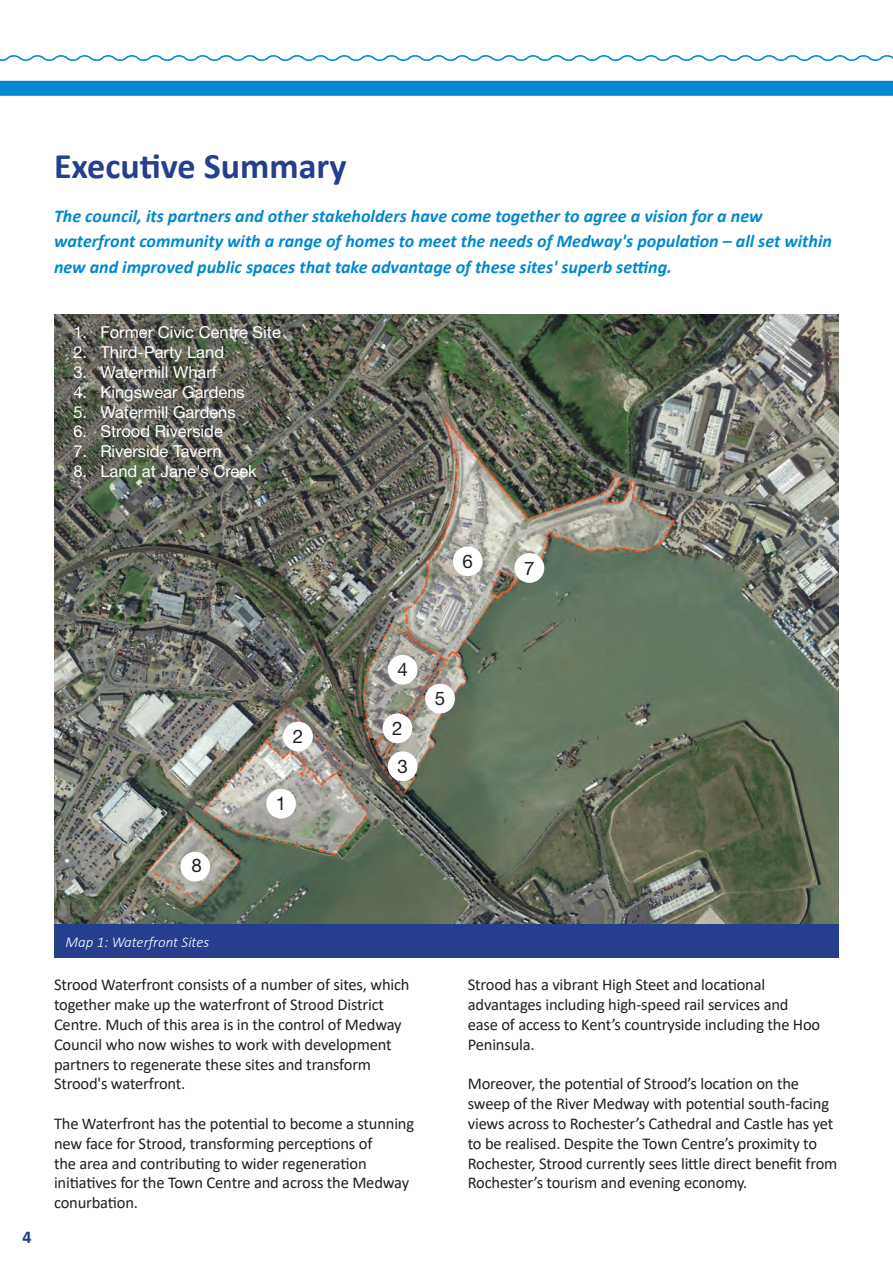
<style>
.page{position:relative;width:893px;height:1263px;background:#fff}
.page>*{position:absolute;margin:0;border:0;box-sizing:border-box;transform-origin:0 0}
.t1{font:700 36px "Calibri";color:#253f8e}
.t2{font:18.75px "Helvetica Neue LT Std";color:#231f20}
.t3{font:italic 700 18px/25.5px "Calibri";color:#0089cf}
.t4{font:700 18px "Calibri";color:#253f8e}
.copy{font:16.5px/19.8px "Calibri";letter-spacing:-.01em;color:#231f20}
.t5{font:16.5px "Helvetica Neue LT Std";color:#fff}
.t6{font:italic 300 15px "Calibri";color:#fff}
</style>
<div class="page">
<svg style="left:0;top:55px;width:893px;height:6px"></svg>
<div style="left:0;top:81px;width:893px;height:15px;background:#0089cf"></div>
<img style="left:54px;top:315px;width:785px;height:609px">
<div style="left:54px;top:924px;width:785px;height:34px;background:#253f8e"></div>
<div style="left:266px;top:789px;width:30px;height:29px;background:#fff;border-radius:50%"></div>
<div style="left:283px;top:722px;width:30px;height:29px;background:#fff;border-radius:50%"></div>
<div style="left:388px;top:751px;width:29px;height:30px;background:#fff;border-radius:50%"></div>
<div style="left:425px;top:684px;width:30px;height:29px;background:#fff;border-radius:50%"></div>
<div style="left:453px;top:546px;width:30px;height:30px;background:#fff;border-radius:50%"></div>
<div style="left:515px;top:553px;width:29px;height:30px;background:#fff;border-radius:50%"></div>
<div style="left:388px;top:655px;width:29px;height:29px;background:#fff;border-radius:50%"></div>
<div style="left:383px;top:713px;width:29px;height:30px;background:#fff;border-radius:50%"></div>
<div style="left:180px;top:852px;width:30px;height:29px;background:#fff;border-radius:50%"></div>
<p class="t1" style="left:54px;top:141px;width:294px">Executive Summary</p>
<p class="t3" style="left:54px;top:202px;width:779px">The council, its partners and other stakeholders have come together to agree a vision for a new waterfront community with a range of homes to meet the needs of Medway's population – all set within new and improved public spaces that take advantage of these sites' superb setting.</p>
<p class="t5" style="left:73px;top:323px;width:209px">1. Former Civic Centre Site</p>
<p class="t5" style="left:73px;top:342px;width:152px">2. Third-Party Land</p>
<p class="t5" style="left:73px;top:362px;width:145px">3. Watermill Wharf</p>
<p class="t5" style="left:73px;top:382px;width:173px">4. Kingswear Gardens</p>
<p class="t5" style="left:73px;top:402px;width:164px">5. Watermill Gardens</p>
<p class="t5" style="left:73px;top:422px;width:151px">6. Strood Riverside</p>
<p class="t5" style="left:73px;top:441px;width:150px">7. Riverside Tavern</p>
<p class="t5" style="left:73px;top:461px;width:185px">8. Land at Jane's Creek</p>
<p class="t2" style="left:463px;top:550px;width:12px">6</p>
<p class="t2" style="left:524px;top:557px;width:12px">7</p>
<p class="t2" style="left:191px;top:854px;width:12px">8</p>
<p class="t2" style="left:293px;top:725px;width:12px">2</p>
<p class="t2" style="left:276px;top:792px;width:12px">1</p>
<p class="t2" style="left:397px;top:658px;width:12px">4</p>
<p class="t2" style="left:392px;top:717px;width:12px">2</p>
<p class="t2" style="left:397px;top:755px;width:12px">3</p>
<p class="t2" style="left:435px;top:687px;width:12px">5</p>
<p class="t4" style="left:22px;top:1224px;width:11px">4</p>
<p class="t6" style="left:65px;top:932px;width:145px">Map 1: Waterfront Sites</p>
<p class="copy" style="left:54px;top:975px;width:357px">Strood Waterfront consists of a number of sites, which together make up the waterfront of Strood District Centre. Much of this area is in the control of Medway Council who now wishes to work with development partners to regenerate these sites and transform Strood's waterfront.</p>
<p class="copy" style="left:54px;top:1113px;width:362px">The Waterfront has the potential to become a stunning new face for Strood, transforming perceptions of</p>
<p class="copy" style="left:54px;top:1153px;width:357px">the area and contributing to wider regeneration initiatives for the Town Centre and across the Medway conurbation.</p>
<p class="copy" style="left:468px;top:975px;width:354px">Strood has a vibrant High Steet and locational advantages including high-speed rail services and ease of access to Kent’s countryside including the Hoo Peninsula.</p>
<p class="copy" style="left:468px;top:1074px;width:371px">Moreover, the potential of Strood’s location on the sweep of the River Medway with potential south-facing views across to Rochester’s Cathedral and Castle has yet to be realised. Despite the Town Centre’s proximity to Rochester, Strood currently sees little direct benefit from Rochester’s tourism and evening economy.</p>
</div>
